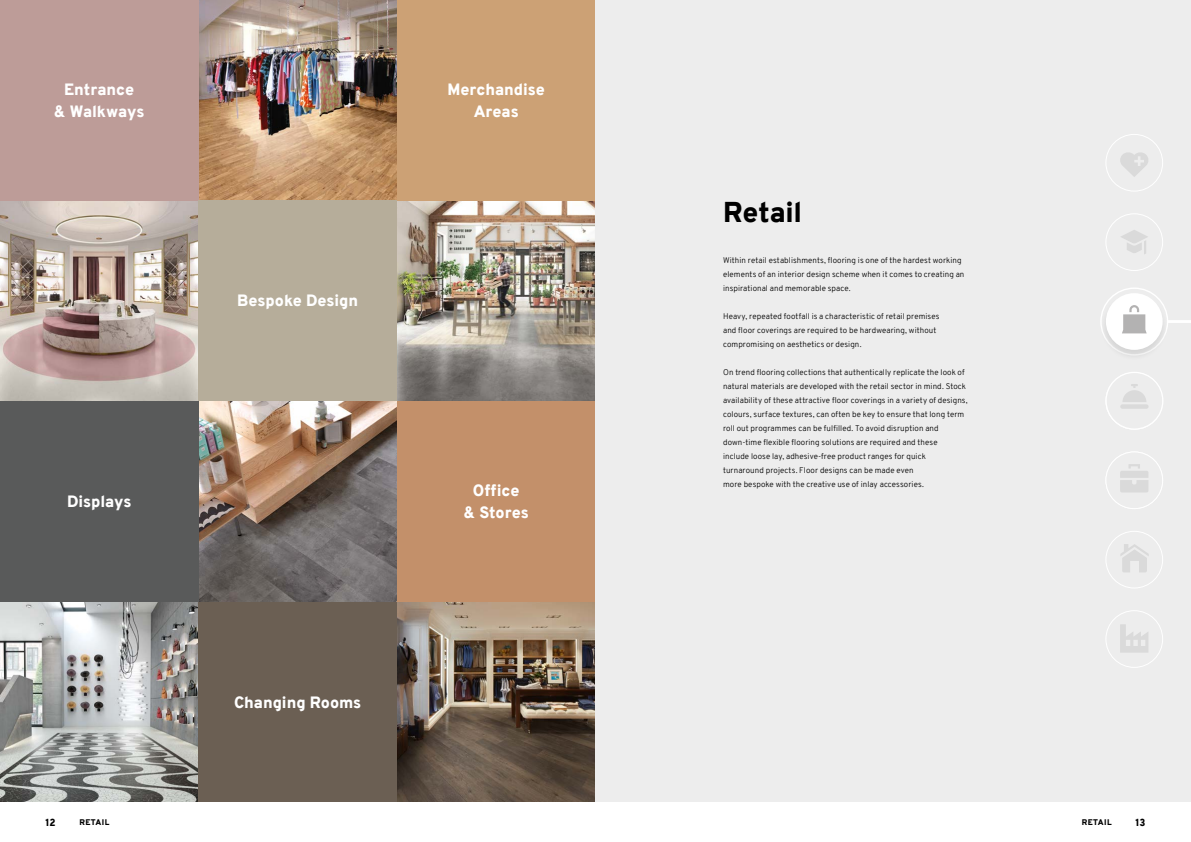
<style>
.page{position:relative;width:1191px;height:842px;background:#fff}
.page>*{position:absolute;margin:0;border:0;box-sizing:border-box;transform-origin:0 0}
.t1{font:900 28px "Overpass";letter-spacing:-.005em;color:#000}
.t2{font:900 16px/22px "Overpass";letter-spacing:-.005em;color:#fff;text-align:center}
.t3{font:900 10px "Overpass";color:#000}
.t4{font:300 8px/14px "Overpass";letter-spacing:.01em;color:#000}
.t5{font:900 8px "Overpass";letter-spacing:.05em;color:#000}
</style>
<div class="page">
<img style="left:198px;top:0;width:199px;height:201px">
<img style="left:0;top:201px;width:198px;height:200px">
<img style="left:397px;top:201px;width:198px;height:200px">
<img style="left:198px;top:401px;width:199px;height:201px">
<img style="left:0;top:602px;width:198px;height:200px">
<img style="left:397px;top:602px;width:198px;height:200px">
<div style="left:397px;top:0;width:198px;height:201px;background:#cca175"></div>
<div style="left:0;top:0;width:198px;height:201px;background:#bd9c98"></div>
<div style="left:198px;top:201px;width:199px;height:200px;background:#b6ad9a"></div>
<div style="left:397px;top:401px;width:198px;height:201px;background:#c3906a"></div>
<div style="left:198px;top:602px;width:199px;height:200px;background:#6b5f53"></div>
<div style="left:0;top:401px;width:198px;height:201px;background:#595a5a"></div>
<div style="left:595px;top:0;width:596px;height:842px;background:#ededed"></div>
<div style="left:1105px;top:134px;width:58px;height:58px;border:1px solid #fff;border-radius:50%"></div>
<svg style="left:1120px;top:152px;width:28px;height:25px"></svg>
<div style="left:1105px;top:213px;width:58px;height:58px;border:1px solid #fff;border-radius:50%"></div>
<svg style="left:1121px;top:230px;width:27px;height:24px"></svg>
<div style="left:1105px;top:531px;width:58px;height:57px;border:1px solid #fff;border-radius:50%"></div>
<svg style="left:1120px;top:544px;width:28px;height:28px"></svg>
<div style="left:1105px;top:610px;width:58px;height:58px;border:1px solid #fff;border-radius:50%"></div>
<svg style="left:1120px;top:624px;width:28px;height:29px"></svg>
<div style="left:1105px;top:372px;width:58px;height:58px;border:1px solid #fff;border-radius:50%"></div>
<svg style="left:1120px;top:384px;width:28px;height:25px"></svg>
<div style="left:1105px;top:451px;width:58px;height:58px;border:1px solid #fff;border-radius:50%"></div>
<svg style="left:1120px;top:464px;width:28px;height:28px"></svg>
<svg style="left:1100px;top:288px;width:91px;height:66px"></svg>
<div style="left:0;top:802px;width:1191px;height:40px;background:#fff"></div>
<h2 class="t2" style="left:54px;top:78px;width:92px">Entrance<br>&amp; Walkways</h2>
<h2 class="t2" style="left:447px;top:78px;width:99px">Merchandise<br>Areas</h2>
<h2 class="t2" style="left:237px;top:290px;width:122px">Bespoke Design</h2>
<h2 class="t2" style="left:67px;top:491px;width:66px">Displays</h2>
<h2 class="t2" style="left:463px;top:480px;width:67px">Office<br>&amp; Stores</h2>
<h2 class="t2" style="left:234px;top:691px;width:129px">Changing Rooms</h2>
<h1 class="t1" style="left:723px;top:192px;width:80px">Retail</h1>
<p class="t4" style="left:723px;top:254px;width:243px">Within retail establishments, flooring is one of the hardest working elements of an interior design scheme when it comes to creating an inspirational and memorable space.</p>
<p class="t4" style="left:723px;top:310px;width:218px">Heavy, repeated footfall is a characteristic of retail premises and floor coverings are required to be hardwearing, without compromising on aesthetics or design.</p>
<p class="t4" style="left:723px;top:366px;width:246px">On trend flooring collections that authentically replicate the look of natural materials are developed with the retail sector in mind. Stock availability of these attractive floor coverings in a variety of designs, colours, surface textures, can often be key to ensure that long term roll out programmes can be fulfilled. To avoid disruption and down-time flexible flooring solutions are required and these<br>include loose lay, adhesive-free product ranges for quick turnaround projects. Floor designs can be made even<br>more bespoke with the creative use of inlay accessories.</p>
<p class="t3" style="left:45px;top:815px;width:12px">12</p>
<p class="t5" style="left:79px;top:816px;width:31px">RETAIL</p>
<p class="t5" style="left:1081px;top:816px;width:31px">RETAIL</p>
<p class="t3" style="left:1135px;top:815px;width:12px">13</p>
</div>
